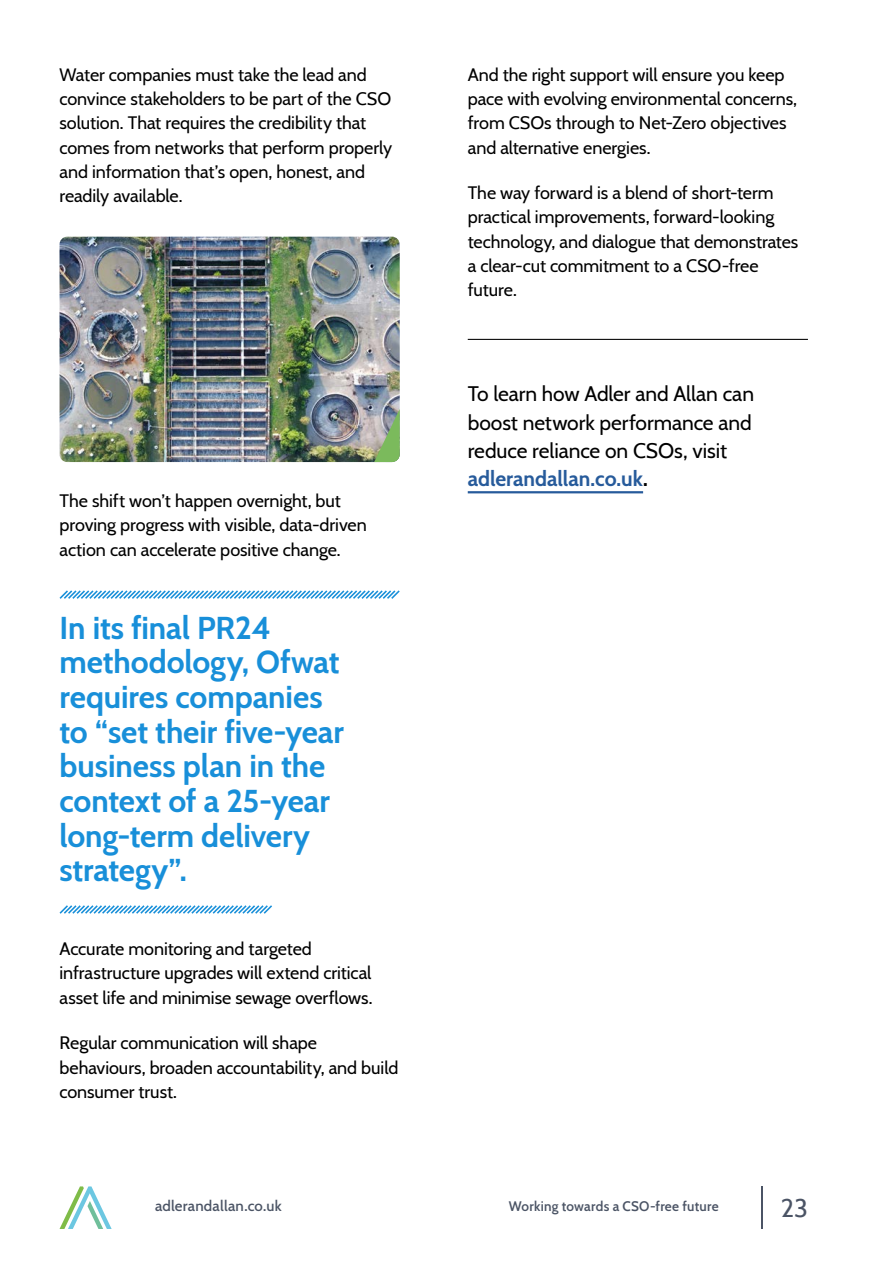
<style>
.page{position:relative;width:893px;height:1263px;background:#fff}
.page>*{position:absolute;margin:0;border:0;box-sizing:border-box;transform-origin:0 0}
.t1{font:700 31.5px/34.7px "Cabin";letter-spacing:-.005em;color:#188fd9}
.t2{font:25.5px "Cabin";color:#4b5465}
.t3{font:21px/28.3px "Cabin";letter-spacing:-.005em;color:#000}
.t4{font:18px/24.3px "Cabin";letter-spacing:-.005em;color:#000}
.t5{font:500 15px "Cabin";letter-spacing:.015em;color:#4b5465}
.t6{font:600 13.5px "Cabin";letter-spacing:.015em;color:#4b5465}
.s1{font-weight:700;color:#275b9b}
.s2{font-weight:700}
</style>
<div class="page">
<svg style="left:59px;top:590px;width:341px;height:9px"></svg>
<svg style="left:59px;top:905px;width:213px;height:9px"></svg>
<img style="left:60px;top:237px;width:340px;height:225px">
<svg style="left:374px;top:409px;width:26px;height:53px"></svg>
<hr style="left:468px;top:339px;width:340px;height:1px;background:#000">
<hr style="left:468px;top:491px;width:175px;height:2px;background:#275b9b">
<svg style="left:60px;top:1186px;width:52px;height:43px"></svg>
<hr style="left:761px;top:1186px;width:1px;height:43px;background:#4b5465">
<p class="t4" style="left:60px;top:61px;width:334px">Water companies must take the lead and convince stakeholders to be part of the CSO solution. That requires the credibility that comes from networks that perform properly and information that’s open, honest, and readily available.</p>
<p class="t4" style="left:60px;top:487px;width:309px">The shift won’t happen overnight, but proving progress with visible, data-driven action can accelerate positive change.</p>
<h1 class="t1" style="left:60px;top:608px;width:286px">In its final PR24 methodology, Ofwat requires companies to “set their five-year business plan in the context of a 25-year long-term delivery strategy”.</h1>
<p class="t4" style="left:60px;top:935px;width:314px">Accurate monitoring and targeted infrastructure upgrades will extend critical asset life and minimise sewage overflows.</p>
<p class="t4" style="left:60px;top:1029px;width:340px">Regular communication will shape behaviours, broaden accountability, and build consumer trust.</p>
<p class="t4" style="left:468px;top:61px;width:331px">And the right support will ensure you keep pace with evolving environmental concerns, from CSOs through to Net-Zero objectives and alternative energies.</p>
<p class="t4" style="left:468px;top:179px;width:332px">The way forward is a blend of short-term practical improvements, forward-looking technology, and dialogue that demonstrates a clear-cut commitment to a CSO-free future.</p>
<p class="t3" style="left:468px;top:378px;width:288px">To learn how Adler and Allan can boost network performance and reduce reliance on CSOs, visit <span class="s1">adlerandallan.co.uk</span><span class="s2">.</span></p>
<p class="t5" style="left:155px;top:1194px;width:128px">adlerandallan.co.uk</p>
<p class="t6" style="left:509px;top:1196px;width:211px">Working towards a CSO-free future</p>
<h2 class="t2" style="left:781px;top:1187px;width:28px">23</h2>
</div>
